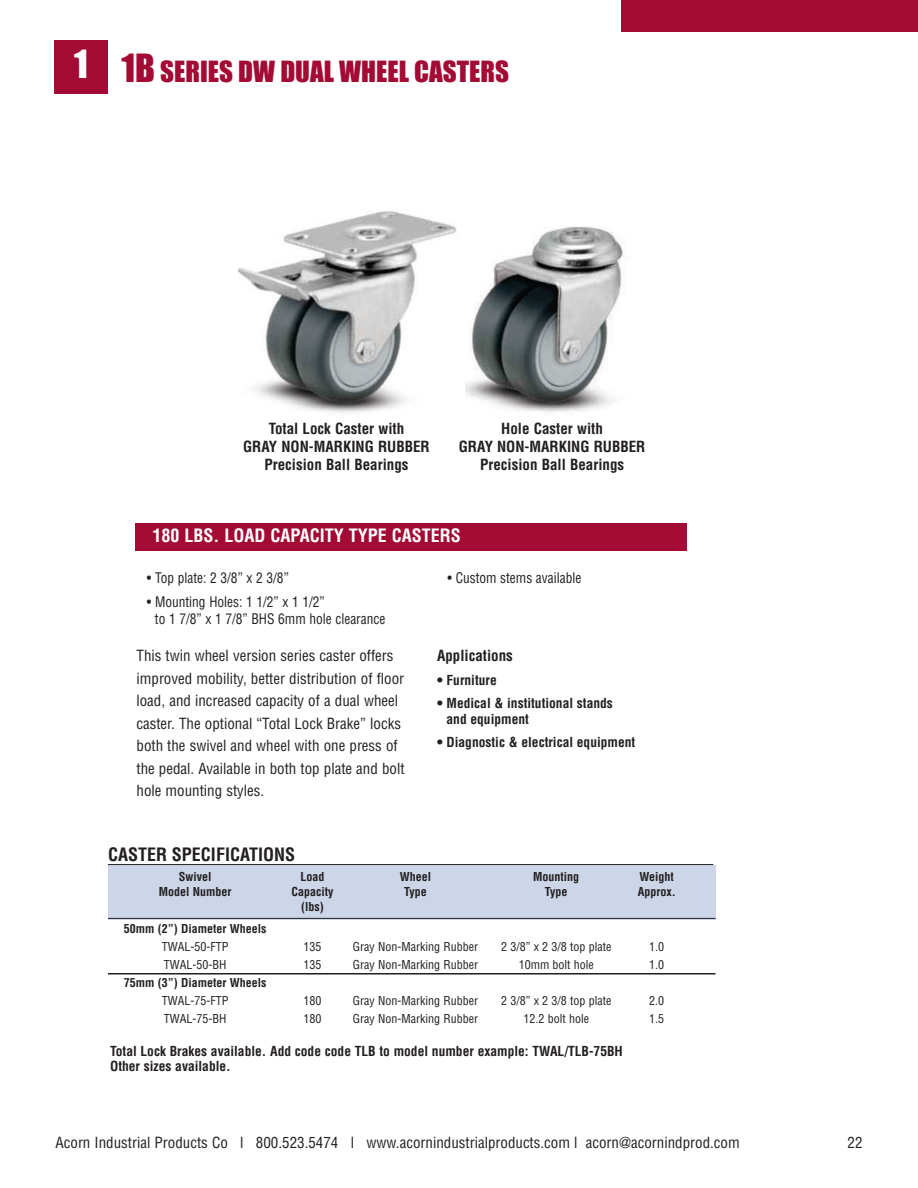
<style>
.page{position:relative;width:918px;height:1188px;background:#fff}
.page>*{position:absolute;margin:0;border:0;box-sizing:border-box;transform-origin:0 0}
.t1{font:27px "Impact";color:#a30a34}
.t2{font:700 condensed 18px "Helvetica";color:#fff}
.t3{font:700 condensed 18px "Helvetica";color:#231f20}
.t4{font:condensed 15px/22.5px "Helvetica";color:#231f20}
.t5{font:700 condensed 15px/18px "Helvetica";color:#231f20;text-align:center}
.t6{font:condensed 14.25px/16.5px "Helvetica";color:#231f20;scale:.94 1}
.t7{font:700 condensed 13.5px/16.2px "Helvetica";color:#231f20}
.t8{font:condensed 12px "Helvetica";color:#231f20}
.t9{font:700 condensed 12px "Helvetica";color:#231f20}
.s1{font-size:36px}
</style>
<div class="page">
<div style="left:54px;top:40px;width:54px;height:54px;background:#a30a34"></div>
<div style="left:621px;top:0;width:297px;height:32px;background:#a30a34"></div>
<img style="left:465px;top:226px;width:159px;height:186px">
<div style="left:108px;top:865px;width:608px;height:55px;background:#ccd6e8"></div>
<hr style="left:108px;top:864px;width:605px;height:1px;background:#231f20">
<hr style="left:108px;top:918px;width:607px;height:1px;background:#231f20">
<hr style="left:108px;top:973px;width:607px;height:2px;background:#231f20">
<div style="left:135px;top:523px;width:552px;height:28px;background:#a30a34"></div>
<img style="left:238px;top:211px;width:219px;height:202px">
<h1 class="t1" style="left:74px;top:57px;width:436px"><sup>1</sup> <span class="s1">1B</span> SERIES DW DUAL WHEEL CASTERS</h1>
<p class="t5" style="left:243px;top:419px;width:188px">Total Lock Caster with<br>GRAY NON-MARKING RUBBER<br>Precision Ball Bearings</p>
<p class="t5" style="left:459px;top:419px;width:188px">Hole Caster with<br>GRAY NON-MARKING RUBBER<br>Precision Ball Bearings</p>
<p class="t2" style="left:153px;top:525px;width:310px">180 LBS. LOAD CAPACITY TYPE CASTERS</p>
<p class="t6" style="left:147px;top:569px;width:153px">• Top plate: 2 3/8” x 2 3/8”</p>
<p class="t6" style="left:155px;top:594px;width:247px;text-indent:-8px">• Mounting Holes: 1 1/2” x 1 1/2”<br>to 1 7/8” x 1 7/8” BHS 6mm hole clearance</p>
<p class="t6" style="left:448px;top:569px;width:144px">• Custom stems available</p>
<p class="t4" style="left:137px;top:645px;width:270px">This twin wheel version series caster offers improved mobility, better distribution of floor load, and increased capacity of a dual wheel caster. The optional “Total Lock Brake” locks both the swivel and wheel with one press of the pedal. Available in both top plate and bolt hole mounting styles.</p>
<p class="t5" style="left:437px;top:647px;width:77px">Applications</p>
<p class="t7" style="left:437px;top:672px;width:61px">• Furniture</p>
<p class="t7" style="left:447px;top:695px;width:168px;text-indent:-9px">• Medical &amp; institutional stands and equipment</p>
<p class="t7" style="left:437px;top:734px;width:200px">• Diagnostic &amp; electrical equipment</p>
<p class="t3" style="left:108px;top:844px;width:189px">CASTER SPECIFICATIONS</p>
<p class="t9" style="left:179px;top:870px;width:34px">Swivel</p>
<p class="t9" style="left:300px;top:870px;width:25px">Load</p>
<p class="t9" style="left:400px;top:870px;width:33px">Wheel</p>
<p class="t9" style="left:533px;top:870px;width:48px">Mounting</p>
<p class="t9" style="left:639px;top:870px;width:36px">Weight</p>
<p class="t9" style="left:159px;top:885px;width:74px">Model Number</p>
<p class="t9" style="left:291px;top:885px;width:43px">Capacity</p>
<p class="t9" style="left:404px;top:885px;width:24px">Type</p>
<p class="t9" style="left:545px;top:885px;width:24px">Type</p>
<p class="t9" style="left:638px;top:885px;width:39px">Approx.</p>
<p class="t9" style="left:301px;top:900px;width:24px">(lbs)</p>
<p class="t9" style="left:124px;top:921px;width:144px">50mm (2”) Diameter Wheels</p>
<p class="t8" style="left:162px;top:939px;width:68px">TWAL-50-FTP</p>
<p class="t8" style="left:303px;top:939px;width:19px">135</p>
<p class="t8" style="left:353px;top:939px;width:127px">Gray Non-Marking Rubber</p>
<p class="t8" style="left:501px;top:939px;width:112px">2 3/8” x 2 3/8 top plate</p>
<p class="t8" style="left:649px;top:939px;width:16px">1.0</p>
<p class="t8" style="left:164px;top:957px;width:64px">TWAL-50-BH</p>
<p class="t8" style="left:303px;top:957px;width:19px">135</p>
<p class="t8" style="left:353px;top:957px;width:127px">Gray Non-Marking Rubber</p>
<p class="t8" style="left:519px;top:957px;width:77px">10mm bolt hole</p>
<p class="t8" style="left:649px;top:957px;width:16px">1.0</p>
<p class="t9" style="left:124px;top:975px;width:144px">75mm (3”) Diameter Wheels</p>
<p class="t8" style="left:162px;top:993px;width:68px">TWAL-75-FTP</p>
<p class="t8" style="left:303px;top:993px;width:19px">180</p>
<p class="t8" style="left:353px;top:993px;width:127px">Gray Non-Marking Rubber</p>
<p class="t8" style="left:501px;top:993px;width:112px">2 3/8” x 2 3/8 top plate</p>
<p class="t8" style="left:649px;top:993px;width:16px">2.0</p>
<p class="t8" style="left:164px;top:1011px;width:64px">TWAL-75-BH</p>
<p class="t8" style="left:303px;top:1011px;width:19px">180</p>
<p class="t8" style="left:353px;top:1011px;width:127px">Gray Non-Marking Rubber</p>
<p class="t8" style="left:524px;top:1011px;width:67px">12.2 bolt hole</p>
<p class="t8" style="left:649px;top:1011px;width:16px">1.5</p>
<p class="t7" style="left:110px;top:1044px;width:514px;line-height:15px">Total Lock Brakes available. Add code code TLB to model number example: TWAL/TLB-75BH<br>Other sizes available.</p>
<p class="t4" style="left:56px;top:1131px;width:686px">Acorn Industrial Products Co l 800.523.5474 l www.acornindustrialproducts.com l acorn@acornindprod.com</p>
<p class="t4" style="left:848px;top:1131px;width:16px">22</p>
</div>
